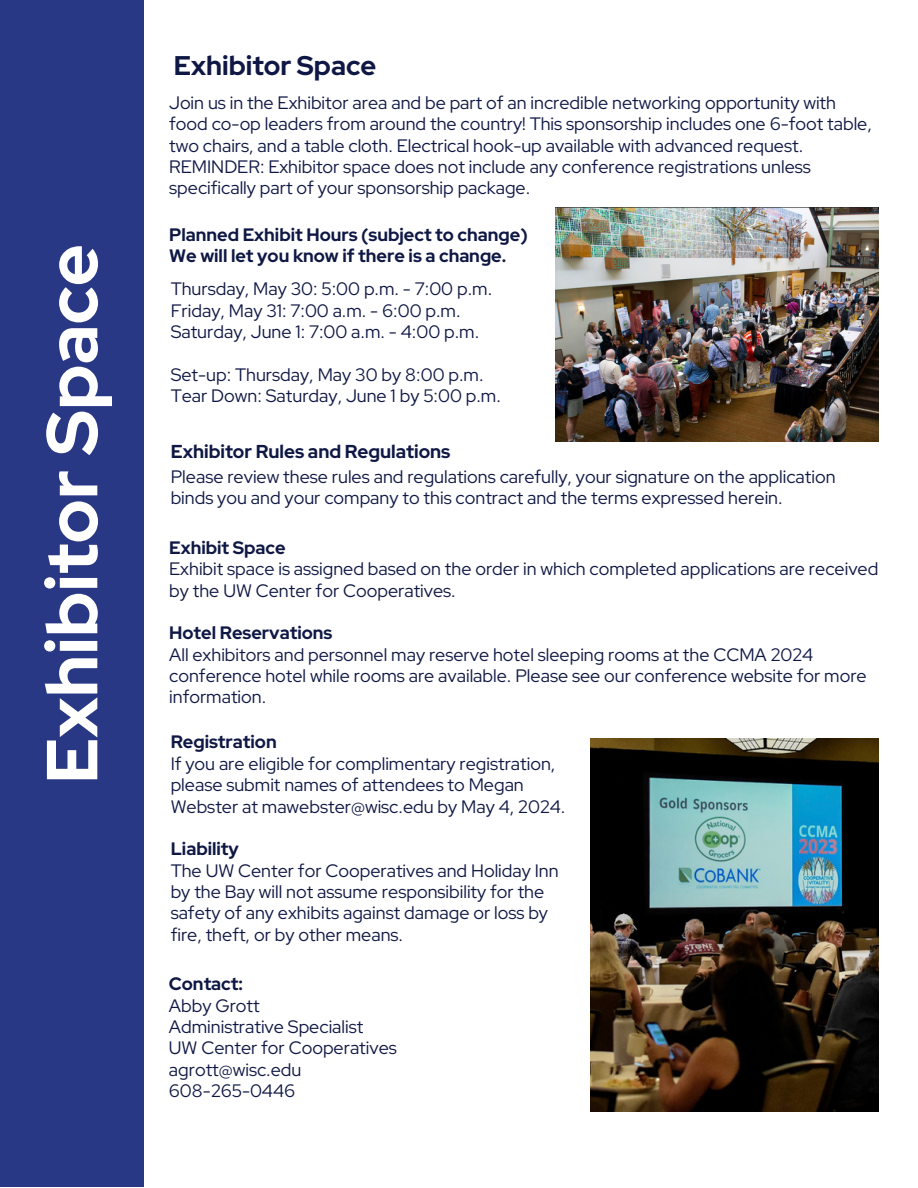
<style>
.page{position:relative;width:918px;height:1188px;background:#fff}
.page>*{position:absolute;margin:0;border:0;box-sizing:border-box;transform-origin:0 0}
.t1{font:700 72px "Red Hat Display";color:#fff}
.t2{font:700 27px "Red Hat Display";color:#0f1844}
.t3{font:700 18.75px "Red Hat Display";color:#0f1844}
.t4{font:18px/21.3px "Red Hat Display";color:#0f1844}
.t5{font:700 18px/21.3px "Red Hat Display";color:#0f1844}
</style>
<div class="page">
<div style="left:0;top:0;width:144px;height:1187px;background:#293885"></div>
<img style="left:591px;top:738px;width:287px;height:374px">
<img style="left:556px;top:208px;width:322px;height:234px">
<h3 class="t1" style="left:24px;top:784px;width:541px;rotate:-90deg">Exhibitor Space</h3>
<p class="t2" style="left:174px;top:48px;width:204px">Exhibitor Space</p>
<p class="t4" style="left:169px;top:92px;width:704px">Join us in the Exhibitor area and be part of an incredible networking opportunity with food co-op leaders from around the country! This sponsorship includes one 6-foot table, two chairs, and a table cloth. Electrical hook-up available with advanced request.<br>REMINDER: Exhibitor space does not include any conference registrations unless specifically part of your sponsorship package.</p>
<h2 class="t5" style="left:169px;top:224px;width:360px">Planned Exhibit Hours (subject to change)<br>We will let you know if there is a change.</h2>
<p class="t4" style="left:171px;top:278px;width:323px">Thursday, May 30: 5:00 p.m. - 7:00 p.m.</p>
<p class="t4" style="left:171px;top:300px;width:291px">Friday, May 31: 7:00 a.m. - 6:00 p.m.</p>
<p class="t4" style="left:171px;top:321px;width:310px">Saturday, June 1: 7:00 a.m. - 4:00 p.m.</p>
<h3 class="t4" style="left:171px;top:364px;width:314px">Set-up: Thursday, May 30 by 8:00 p.m.</h3>
<p class="t4" style="left:171px;top:385px;width:332px">Tear Down: Saturday, June 1 by 5:00 p.m.</p>
<p class="t3" style="left:171px;top:439px;width:281px">Exhibitor Rules and Regulations</p>
<p class="t4" style="left:171px;top:466px;width:666px">Please review these rules and regulations carefully, your signature on the application binds you and your company to this contract and the terms expressed herein.</p>
<p class="t5" style="left:169px;top:537px;width:118px">Exhibit Space</p>
<p class="t4" style="left:169px;top:558px;width:711px">Exhibit space is assigned based on the order in which completed applications are received by the UW Center for Cooperatives.</p>
<p class="t5" style="left:169px;top:622px;width:165px">Hotel Reservations</p>
<p class="t4" style="left:169px;top:644px;width:699px">All exhibitors and personnel may reserve hotel sleeping rooms at the CCMA 2024 conference hotel while rooms are available. Please see our conference website for more information.</p>
<p class="t5" style="left:171px;top:731px;width:108px">Registration</p>
<p class="t4" style="left:171px;top:753px;width:396px">If you are eligible for complimentary registration, please submit names of attendees to Megan<br>Webster at mawebster@wisc.edu by May 4, 2024.</p>
<p class="t5" style="left:171px;top:838px;width:70px">Liability</p>
<p class="t4" style="left:171px;top:860px;width:390px">The UW Center for Cooperatives and Holiday Inn by the Bay will not assume responsibility for the safety of any exhibits against damage or loss by fire, theft, or by other means.</p>
<p class="t5" style="left:169px;top:973px;width:76px">Contact:</p>
<p class="t4" style="left:169px;top:995px;width:92px">Abby Grott</p>
<p class="t4" style="left:169px;top:1016px;width:196px">Administrative Specialist</p>
<p class="t4" style="left:169px;top:1037px;width:229px">UW Center for Cooperatives</p>
<p class="t4" style="left:169px;top:1059px;width:134px">agrott@wisc.edu</p>
<p class="t4" style="left:169px;top:1080px;width:128px">608-265-0446</p>
</div>
